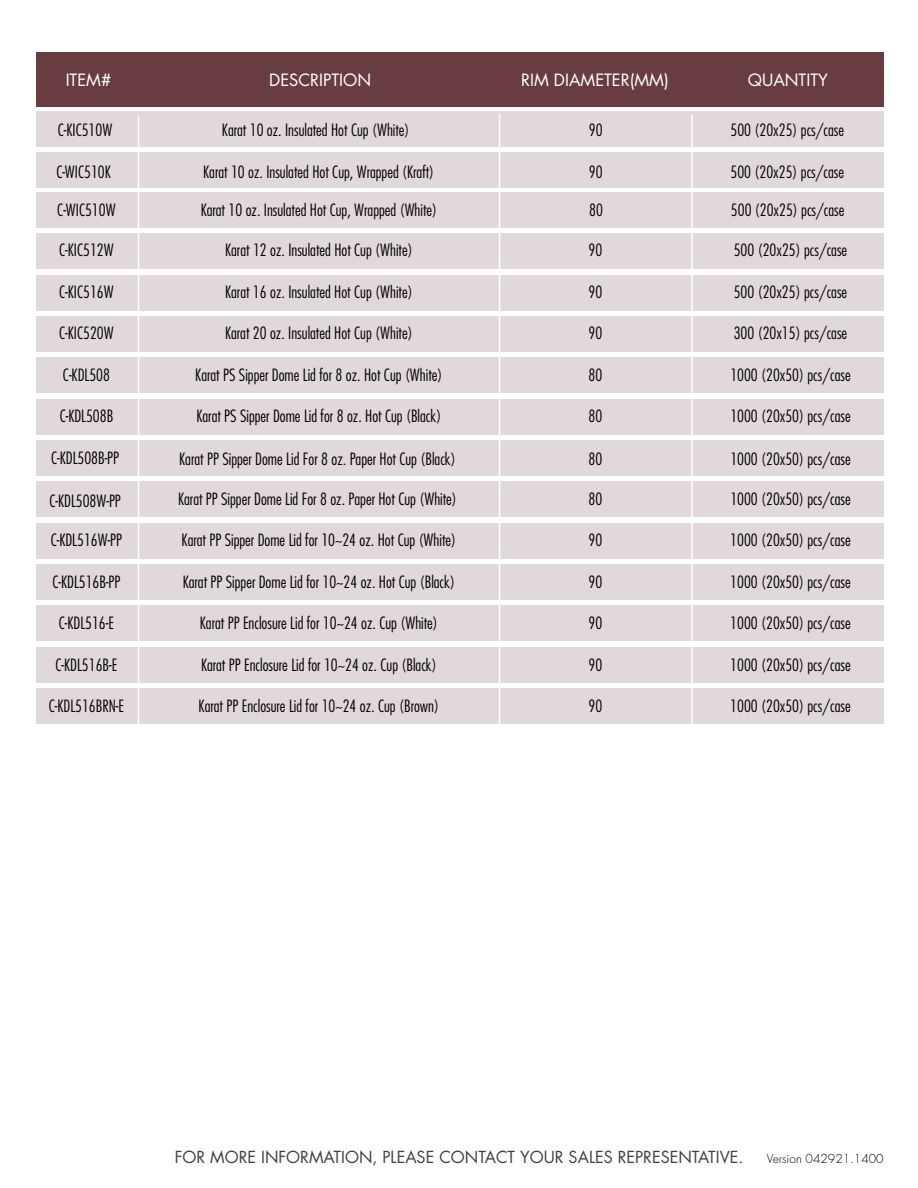
<style>
.page{position:relative;width:918px;height:1188px;background:#fff}
.page>*{position:absolute;margin:0;border:0;box-sizing:border-box;transform-origin:0 0}
.t1{font:300 condensed 16.5px "Futura Std";color:#010101}
.t2{font:16.5px "Futura Std";color:#fff}
.t3{font:16.2px "Futura Std";color:#414042}
.t4{font:300 12px "Futura Std";color:#010101}
</style>
<div class="page">
<div style="left:36px;top:234px;width:848px;height:35px;background:#e1d8d9"></div>
<div style="left:36px;top:275px;width:848px;height:35px;background:#e1d8d9"></div>
<div style="left:36px;top:316px;width:848px;height:36px;background:#e1d8d9"></div>
<div style="left:36px;top:358px;width:848px;height:35px;background:#e1d8d9"></div>
<div style="left:36px;top:399px;width:848px;height:35px;background:#e1d8d9"></div>
<div style="left:36px;top:440px;width:848px;height:36px;background:#e1d8d9"></div>
<div style="left:36px;top:482px;width:848px;height:35px;background:#e1d8d9"></div>
<div style="left:36px;top:523px;width:848px;height:35px;background:#e1d8d9"></div>
<div style="left:36px;top:564px;width:848px;height:36px;background:#e1d8d9"></div>
<div style="left:36px;top:606px;width:848px;height:35px;background:#e1d8d9"></div>
<div style="left:36px;top:647px;width:848px;height:35px;background:#e1d8d9"></div>
<div style="left:36px;top:688px;width:848px;height:36px;background:#e1d8d9"></div>
<div style="left:36px;top:52px;width:848px;height:55px;background:#683c41"></div>
<div style="left:36px;top:192px;width:848px;height:36px;background:#e1d8d9"></div>
<div style="left:36px;top:152px;width:848px;height:36px;background:#e1d8d9"></div>
<div style="left:36px;top:111px;width:848px;height:36px;background:#e1d8d9"></div>
<hr style="left:138px;top:116px;width:1px;height:709px;background:#fff">
<hr style="left:499px;top:114px;width:1px;height:709px;background:#fff">
<hr style="left:691px;top:114px;width:2px;height:709px;background:#fff">
<p class="t2" style="left:66px;top:69px;width:47px">ITEM#</p>
<p class="t2" style="left:269px;top:69px;width:103px">DESCRIPTION</p>
<p class="t2" style="left:521px;top:69px;width:149px">RIM DIAMETER(MM)</p>
<p class="t2" style="left:748px;top:69px;width:82px">QUANTITY</p>
<p class="t1" style="left:58px;top:120px;width:56px">C-KIC510W</p>
<p class="t1" style="left:222px;top:120px;width:189px">Karat 10 oz. Insulated Hot Cup (White)</p>
<p class="t1" style="left:589px;top:120px;width:15px">90</p>
<p class="t1" style="left:731px;top:120px;width:115px">500 (20x25) pcs/case</p>
<p class="t1" style="left:731px;top:162px;width:115px">500 (20x25) pcs/case</p>
<p class="t1" style="left:56px;top:162px;width:56px">C-WIC510K</p>
<p class="t1" style="left:203px;top:162px;width:233px">Karat 10 oz. Insulated Hot Cup, Wrapped (Kraft)</p>
<p class="t1" style="left:589px;top:162px;width:15px">90</p>
<p class="t1" style="left:57px;top:200px;width:60px">C-WIC510W</p>
<p class="t1" style="left:201px;top:200px;width:238px">Karat 10 oz. Insulated Hot Cup, Wrapped (White)</p>
<p class="t1" style="left:589px;top:200px;width:15px">80</p>
<p class="t1" style="left:731px;top:200px;width:115px">500 (20x25) pcs/case</p>
<p class="t1" style="left:59px;top:240px;width:56px">C-KIC512W</p>
<p class="t1" style="left:225px;top:240px;width:189px">Karat 12 oz. Insulated Hot Cup (White)</p>
<p class="t1" style="left:589px;top:240px;width:15px">90</p>
<p class="t1" style="left:734px;top:240px;width:115px">500 (20x25) pcs/case</p>
<p class="t1" style="left:59px;top:282px;width:56px">C-KIC516W</p>
<p class="t1" style="left:225px;top:282px;width:189px">Karat 16 oz. Insulated Hot Cup (White)</p>
<p class="t1" style="left:589px;top:282px;width:15px">90</p>
<p class="t1" style="left:734px;top:282px;width:115px">500 (20x25) pcs/case</p>
<p class="t1" style="left:59px;top:323px;width:56px">C-KIC520W</p>
<p class="t1" style="left:225px;top:323px;width:189px">Karat 20 oz. Insulated Hot Cup (White)</p>
<p class="t1" style="left:589px;top:323px;width:15px">90</p>
<p class="t1" style="left:734px;top:323px;width:115px">300 (20x15) pcs/case</p>
<p class="t1" style="left:63px;top:365px;width:48px">C-KDL508</p>
<p class="t1" style="left:195px;top:365px;width:249px">Karat PS Sipper Dome Lid for 8 oz. Hot Cup (White)</p>
<p class="t1" style="left:589px;top:365px;width:15px">80</p>
<p class="t1" style="left:730px;top:365px;width:122px">1000 (20x50) pcs/case</p>
<p class="t1" style="left:60px;top:406px;width:55px">C-KDL508B</p>
<p class="t1" style="left:196px;top:406px;width:246px">Karat PS Sipper Dome Lid for 8 oz. Hot Cup (Black)</p>
<p class="t1" style="left:589px;top:406px;width:15px">80</p>
<p class="t1" style="left:730px;top:406px;width:122px">1000 (20x50) pcs/case</p>
<p class="t1" style="left:51px;top:449px;width:69px">C-KDL508B-PP</p>
<p class="t1" style="left:50px;top:491px;width:73px">C-KDL508W-PP</p>
<p class="t1" style="left:179px;top:449px;width:278px">Karat PP Sipper Dome Lid For 8 oz. Paper Hot Cup (Black)</p>
<p class="t1" style="left:178px;top:489px;width:280px">Karat PP Sipper Dome Lid For 8 oz. Paper Hot Cup (White)</p>
<p class="t1" style="left:589px;top:449px;width:15px">80</p>
<p class="t1" style="left:589px;top:489px;width:15px">80</p>
<p class="t1" style="left:730px;top:449px;width:122px">1000 (20x50) pcs/case</p>
<p class="t1" style="left:730px;top:489px;width:122px">1000 (20x50) pcs/case</p>
<p class="t1" style="left:51px;top:530px;width:73px">C-KDL516W-PP</p>
<p class="t1" style="left:182px;top:530px;width:276px">Karat PP Sipper Dome Lid for 10~24 oz. Hot Cup (White)</p>
<p class="t1" style="left:589px;top:530px;width:15px">90</p>
<p class="t1" style="left:730px;top:530px;width:122px">1000 (20x50) pcs/case</p>
<p class="t1" style="left:53px;top:572px;width:69px">C-KDL516B-PP</p>
<p class="t1" style="left:183px;top:572px;width:274px">Karat PP Sipper Dome Lid for 10~24 oz. Hot Cup (Black)</p>
<p class="t1" style="left:589px;top:572px;width:15px">90</p>
<p class="t1" style="left:730px;top:572px;width:122px">1000 (20x50) pcs/case</p>
<p class="t1" style="left:59px;top:613px;width:57px">C-KDL516-E</p>
<p class="t1" style="left:200px;top:613px;width:239px">Karat PP Enclosure Lid for 10~24 oz. Cup (White)</p>
<p class="t1" style="left:589px;top:613px;width:15px">90</p>
<p class="t1" style="left:730px;top:613px;width:122px">1000 (20x50) pcs/case</p>
<p class="t1" style="left:56px;top:655px;width:63px">C-KDL516B-E</p>
<p class="t1" style="left:201px;top:655px;width:237px">Karat PP Enclosure Lid for 10~24 oz. Cup (Black)</p>
<p class="t1" style="left:589px;top:655px;width:15px">90</p>
<p class="t1" style="left:730px;top:655px;width:122px">1000 (20x50) pcs/case</p>
<p class="t1" style="left:49px;top:696px;width:77px">C-KDL516BRN-E</p>
<p class="t1" style="left:199px;top:696px;width:242px">Karat PP Enclosure Lid for 10~24 oz. Cup (Brown)</p>
<p class="t1" style="left:589px;top:696px;width:15px">90</p>
<p class="t1" style="left:730px;top:696px;width:122px">1000 (20x50) pcs/case</p>
<p class="t3" style="left:175px;top:1147px;width:570px">FOR MORE INFORMATION, PLEASE CONTACT YOUR SALES REPRESENTATIVE.</p>
<p class="t4" style="left:767px;top:1152px;width:118px">Version 042921.1400</p>
</div>
